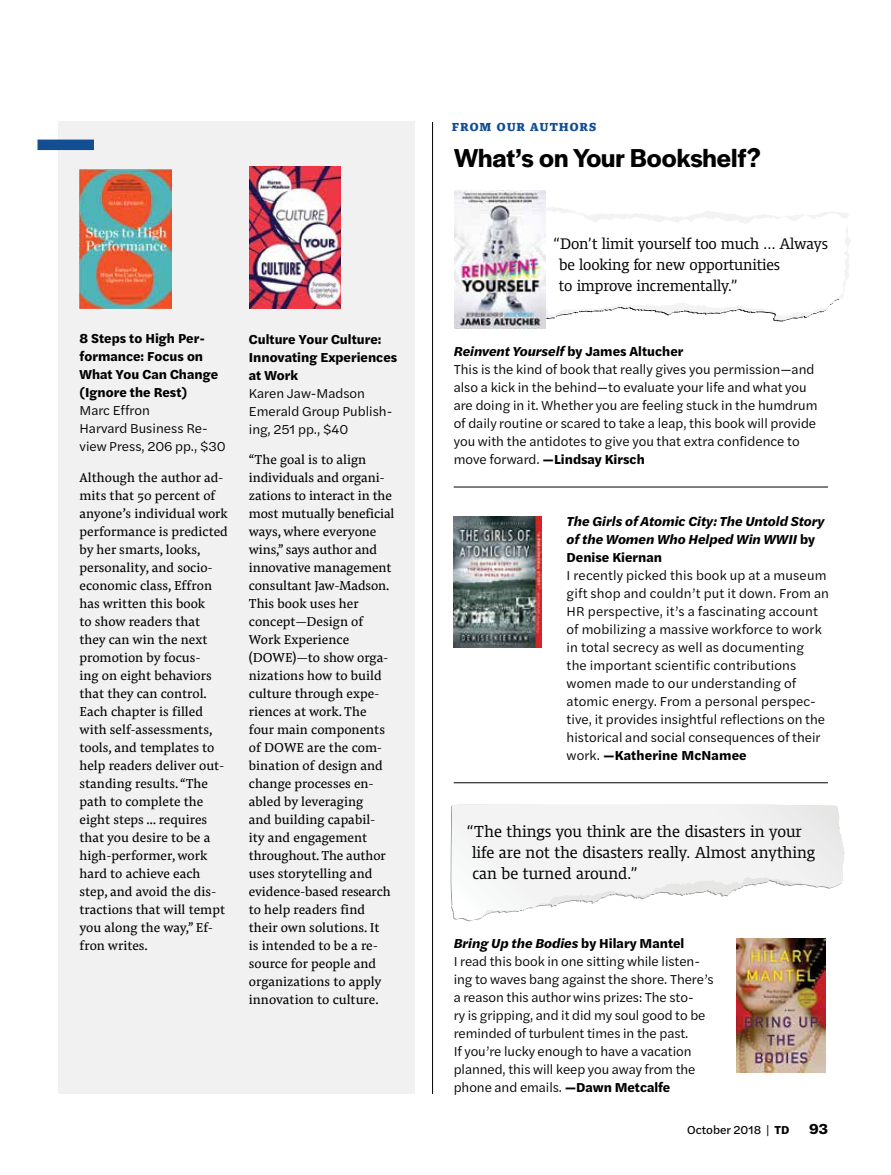
<style>
.page{position:relative;width:891px;height:1175px;background:#fff}
.page>*{position:absolute;margin:0;border:0;box-sizing:border-box;transform-origin:0 0}
.t1{font:600 27px "Halyard Display";color:#000}
.t2{font:16.5px/21px "Harrison Serif Pro";color:#000}
.t3{font:15.75px/21px "Harrison Serif Pro";letter-spacing:-.01em;color:#000}
.t4{font:700 15px "Halyard Text";color:#000}
.t5{font:13.5px/18px "Pensum Pro";color:#000}
.t6{font:13.5px/18px "Halyard Text";color:#000}
.t7{font:700 13.5px/18px "Halyard Text";color:#000}
.t8{font:italic 700 13.5px/18px "Halyard Text";color:#000}
.t9{font:12px "Halyard Text";color:#000}
.t10{font:900 12px "Harrison Serif Pro";letter-spacing:.11em;color:#124e91}
.s1{font-weight:700;font-style:italic}
.s2{font-weight:700}
.s3{font-style:normal}
.s4{font-style:inherit}
</style>
<div class="page">
<hr style="left:432px;top:122px;width:1px;height:972px;background:#000">
<svg style="left:546px;top:207px;width:295px;height:114px"></svg>
<hr style="left:454px;top:487px;width:374px;height:1px;background:#000">
<hr style="left:454px;top:782px;width:374px;height:1px;background:#000">
<svg style="left:450px;top:804px;width:394px;height:117px;fill:#f1f1f1"></svg>
<svg style="left:451px;top:804px;width:294px;height:116px"></svg>
<img style="left:736px;top:938px;width:89px;height:134px">
<img style="left:454px;top:516px;width:87px;height:131px">
<img style="left:454px;top:191px;width:92px;height:137px">
<div style="left:58px;top:122px;width:357px;height:972px;background:#f1f1f2"></div>
<img style="left:80px;top:169px;width:91px;height:139px">
<img style="left:249px;top:167px;width:91px;height:141px">
<div style="left:38px;top:140px;width:56px;height:10px;background:#124e91"></div>
<p class="t7" style="left:80px;top:329px;width:140px">8 Steps to High Per&shy;formance: Focus on<br>What You Can Change (Ignore the Rest)</p>
<p class="t6" style="left:80px;top:401px;width:148px">Marc Effron<br>Harvard Business Re&shy;view Press, 206 pp., $30</p>
<p class="t5" style="left:80px;top:468px;width:150px">Although the author ad&shy;mits that 50 percent of anyone’s individual work performance is predicted by her smarts, looks, personality, and socio&shy;economic class, Effron has written this book<br>to show readers that they can win the next promotion by focus-<br>ing on eight behaviors that they can control.<br>Each chapter is filled with self-assessments, tools, and templates to help readers deliver out&shy;standing results. “The path to complete the eight steps … requires that you desire to be a high-performer, work hard to achieve each step, and avoid the dis&shy;tractions that will tempt you along the way,” Ef&shy;fron writes.</p>
<p class="t7" style="left:249px;top:329px;width:150px">Culture Your Culture:<br>Innovating Experiences at Work</p>
<p class="t6" style="left:249px;top:383px;width:145px">Karen Jaw-Madson<br>Emerald Group Publish&shy;ing, 251 pp., $40</p>
<p class="t5" style="left:249px;top:450px;width:147px">“The goal is to align individuals and organi&shy;zations to interact in the most mutually beneficial ways, where everyone wins,” says author and innovative management consultant Jaw-Madson.<br>This book uses her concept—Design of<br>Work Experience (DOWE)—to show orga&shy;nizations how to build culture through expe&shy;riences at work. The four main components of DOWE are the com&shy;bination of design and change processes en&shy;abled by leveraging<br>and building capabil&shy;ity and engagement throughout. The author uses storytelling and evidence-based research to help readers find their own solutions. It<br>is intended to be a re&shy;source for people and organizations to apply innovation to culture.</p>
<p class="t10" style="left:452px;top:118px;width:146px">FROM OUR AUTHORS</p>
<h1 class="t1" style="left:454px;top:139px;width:309px">What’s on Your Bookshelf?</h1>
<p class="t3" style="left:559px;top:232px;width:270px;text-indent:-6px">“Don’t limit yourself too much … Always be looking for new opportunities<br>to improve incrementally.”</p>
<p class="t6" style="left:454px;top:342px;width:365px"><span class="s1">Reinvent Yourself</span> <span class="s2">by James Altucher<br></span>This is the kind of book that really gives you permission—and also a kick in the behind—to evaluate your life and what you are doing in it. Whether you are feeling stuck in the humdrum of daily routine or scared to take a leap, this book will provide you with the antidotes to give you that extra confidence to move forward. <span class="s2">—Lindsay Kirsch</span></p>
<p class="t8" style="left:567px;top:511px;width:259px">The Girls of Atomic City: The Untold Story of the Women Who Helped Win WWII <span class="s3">by<br>Denise Kiernan</span></p>
<p class="t6" style="left:567px;top:566px;width:264px">I recently picked this book up at a museum gift shop and couldn’t put it down. From an HR perspective, it’s a fascinating account of mobilizing a massive workforce to work in total secrecy as well as documenting<br>the important scientific contributions women made to our understanding of atomic energy. From a personal perspec&shy;tive, it provides insightful reflections on the historical and social consequences of their work. <span class="s2">—Katherine McNamee</span></p>
<p class="t2" style="left:472px;top:819px;width:345px;text-indent:-6px">“The things you think are the disasters in your life are not the disasters really. Almost anything can be turned around.”</p>
<p class="t6" style="left:454px;top:933px;width:262px"><span class="s1">Bring Up the Bodies</span> <span class="s2">by Hilary Mantel<br></span>I read this book in one sitting while listen&shy;ing to waves bang against the shore. There’s a reason this author wins prizes: The sto-<br>ry is gripping, and it did my soul good to be reminded of turbulent times in the past.<br>If you’re lucky enough to have a vacation planned, this will keep you away from the phone and emails. <span class="s2">—Dawn Metcalfe</span></p>
<p class="t9" style="left:687px;top:1121px;width:104px">October 2018 <span class="s4">|</span> <span class="s2">TD</span></p>
<p class="t4" style="left:809px;top:1117px;width:20px">93</p>
</div>
